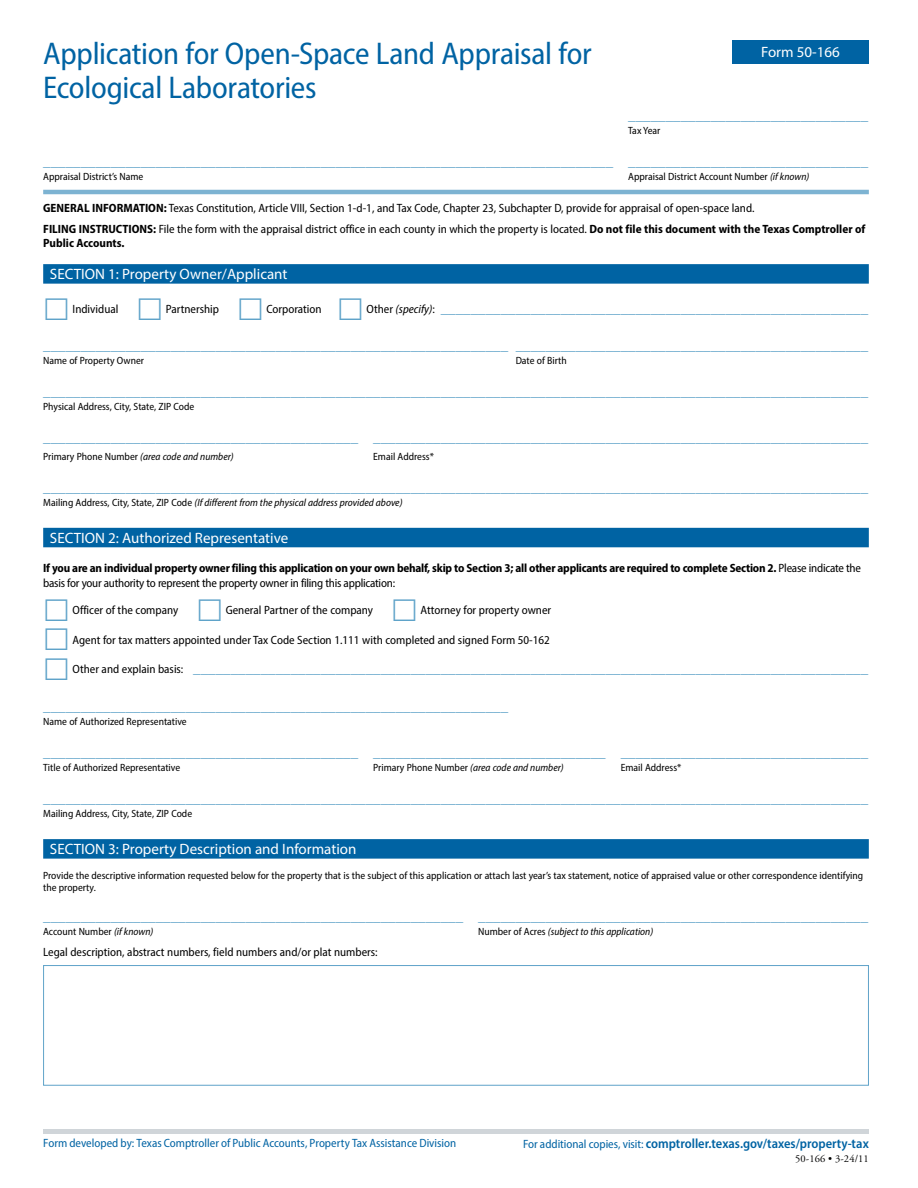
<style>
.page{position:relative;width:918px;height:1188px;background:#fff}
.page>*{position:absolute;margin:0;border:0;box-sizing:border-box;transform-origin:0 0}
.t1{font:semi-condensed 31.5px/34.5px "Myriad Pro";letter-spacing:-.01em;color:#0063a3}
.t2{font:semi-condensed 15px "Myriad Pro";color:#5fa3c9}
.t3{font:15px "Myriad Pro";color:#fff}
.t4{font:600 semi-condensed 13.5px "Myriad Pro";color:#0063a3}
.t5{font:semi-condensed 12px/21.1px "Myriad Pro";color:#000}
.t6{font:700 semi-condensed 12px/14.4px "Myriad Pro";letter-spacing:-.02em;color:#000}
.t7{font:semi-condensed 12px "Myriad Pro";color:#0063a3}
.t8{font:700 semi-condensed 12px "Myriad Pro";color:#000}
.t9{font:semi-condensed 10.5px/12.6px "Myriad Pro";color:#000}
.t10{font:italic semi-condensed 10.5px "Myriad Pro";color:#000}
.t11{font:10.5px "Adobe Garamond Pro";letter-spacing:.01em;color:#000}
.s1{font-style:italic}
.s2{font-weight:700}
.s3{font-size:12px;color:#000}
.s4{font-style:italic;font-size:12px;color:#000}
.s5{font-style:normal}
.s6{font-weight:400}
.s7{font-weight:400;font-size:12px}
</style>
<div class="page">
<hr style="left:43px;top:190px;width:826px;height:4px;background:#7db3d2">
<div style="left:43px;top:264px;width:826px;height:20px;background:#0063a3"></div>
<div style="left:43px;top:528px;width:826px;height:19px;background:#0063a3"></div>
<div style="left:43px;top:839px;width:826px;height:20px;background:#0063a3"></div>
<div style="left:43px;top:965px;width:826px;height:121px;border:1px solid #5fa3c9"></div>
<hr style="left:43px;top:1129px;width:826px;height:4px;background:#d0d5d9">
<div style="left:732px;top:40px;width:137px;height:24px;background:#0063a3"></div>
<h1 class="t1" style="left:43px;top:36px;width:550px">Application for Open-Space Land Appraisal for<br>Ecological Laboratories</h1>
<p class="t3" style="left:761px;top:43px;width:80px">Form 50-166</p>
<p class="t2" style="left:628px;top:106px;width:241px">________________________________</p>
<p class="t9" style="left:628px;top:124px;width:34px">Tax Year</p>
<p class="t2" style="left:43px;top:152px;width:826px">____________________________________________________________________________ ________________________________</p>
<p class="t9" style="left:43px;top:170px;width:102px">Appraisal District’s Name</p>
<p class="t9" style="left:628px;top:170px;width:183px">Appraisal District Account Number <span class="s1">(if known)</span></p>
<p class="t5" style="left:43px;top:197px;width:824px"><span class="s2">GENERAL INFORMATION:</span> Texas Constitution, Article VIII, Section 1-d-1, and Tax Code, Chapter 23, Subchapter D, provide for appraisal of open-space land.<br><span class="s2">FILING INSTRUCTIONS:</span> File the form with the appraisal district office in each county in which the property is located. <span class="s2">Do not file this document with the Texas Comptroller of</span></p>
<p class="t8" style="left:43px;top:236px;width:83px">Public Accounts.</p>
<p class="t3" style="left:50px;top:265px;width:239px">SECTION 1: Property Owner/Applicant</p>
<p class="t5" style="left:73px;top:299px;width:47px">Individual</p>
<p class="t5" style="left:166px;top:299px;width:55px">Partnership</p>
<p class="t5" style="left:266px;top:299px;width:57px">Corporation</p>
<p class="t2" style="left:367px;top:299px;width:503px"><span class="s3">Other</span> <span class="s4">(specify)</span><span class="s3">:</span> _________________________________________________________</p>
<p class="t2" style="left:43px;top:336px;width:826px">______________________________________________________________ _______________________________________________</p>
<p class="t9" style="left:43px;top:354px;width:102px">Name of Property Owner</p>
<p class="t9" style="left:516px;top:354px;width:53px">Date of Birth</p>
<p class="t2" style="left:43px;top:382px;width:826px">______________________________________________________________________________________________________________</p>
<p class="t9" style="left:43px;top:400px;width:153px">Physical Address, City, State, ZIP Code</p>
<p class="t2" style="left:43px;top:428px;width:826px">__________________________________________ __________________________________________________________________</p>
<p class="t10" style="left:43px;top:450px;width:192px"><span class="s5">Primary Phone Number</span> (area code and number)</p>
<p class="t9" style="left:373px;top:450px;width:62px">Email Address*</p>
<p class="t2" style="left:43px;top:478px;width:826px">______________________________________________________________________________________________________________</p>
<p class="t10" style="left:43px;top:496px;width:361px"><span class="s5">Mailing Address, City, State, ZIP Code</span> (If different from the physical address provided above)</p>
<p class="t3" style="left:50px;top:528px;width:240px">SECTION 2: Authorized Representative</p>
<p class="t6" style="left:43px;top:560px;width:819px">If you are an individual property owner filing this application on your own behalf, skip to Section 3; all other applicants are required to complete Section 2. <span class="s6">Please indicate the basis for your authority to represent the property owner in filing this application:</span></p>
<p class="t5" style="left:73px;top:600px;width:107px">Officer of the company</p>
<p class="t5" style="left:226px;top:600px;width:149px">General Partner of the company</p>
<p class="t5" style="left:421px;top:600px;width:132px">Attorney for property owner</p>
<p class="t5" style="left:73px;top:629px;width:479px">Agent for tax matters appointed under Tax Code Section 1.111 with completed and signed Form 50-162</p>
<p class="t2" style="left:73px;top:659px;width:797px"><span class="s3">Other and explain basis:</span> __________________________________________________________________________________________</p>
<p class="t2" style="left:43px;top:697px;width:467px">______________________________________________________________</p>
<p class="t9" style="left:43px;top:715px;width:145px">Name of Authorized Representative</p>
<p class="t2" style="left:43px;top:743px;width:826px">__________________________________________ _______________________________ _________________________________</p>
<p class="t9" style="left:43px;top:761px;width:139px">Title of Authorized Representative</p>
<p class="t10" style="left:373px;top:761px;width:192px"><span class="s5">Primary Phone Number</span> (area code and number)</p>
<p class="t9" style="left:621px;top:761px;width:62px">Email Address*</p>
<p class="t2" style="left:43px;top:789px;width:826px">______________________________________________________________________________________________________________</p>
<p class="t9" style="left:43px;top:807px;width:150px">Mailing Address, City, State, ZIP Code</p>
<p class="t3" style="left:50px;top:840px;width:308px">SECTION 3: Property Description and Information</p>
<p class="t9" style="left:43px;top:869px;width:822px">Provide the descriptive information requested below for the property that is the subject of this application or attach last year’s tax statement, notice of appraised value or other correspondence identifying the property.</p>
<p class="t2" style="left:43px;top:907px;width:826px">________________________________________________________ ____________________________________________________</p>
<p class="t9" style="left:43px;top:925px;width:112px">Account Number <span class="s1">(if known)</span></p>
<p class="t10" style="left:478px;top:925px;width:177px"><span class="s5">Number of Acres</span> (subject to this application)</p>
<p class="t5" style="left:43px;top:941px;width:336px">Legal description, abstract numbers, field numbers and/or plat numbers:</p>
<p class="t7" style="left:43px;top:1136px;width:414px">Form developed by: Texas Comptroller of Public Accounts, Property Tax Assistance Division</p>
<p class="t4" style="left:523px;top:1135px;width:347px"><span class="s7">For additional copies, visit:</span> comptroller.texas.gov/taxes/property-tax</p>
<p class="t11" style="left:795px;top:1152px;width:75px">50-166 • 3-24/11</p>
</div>
